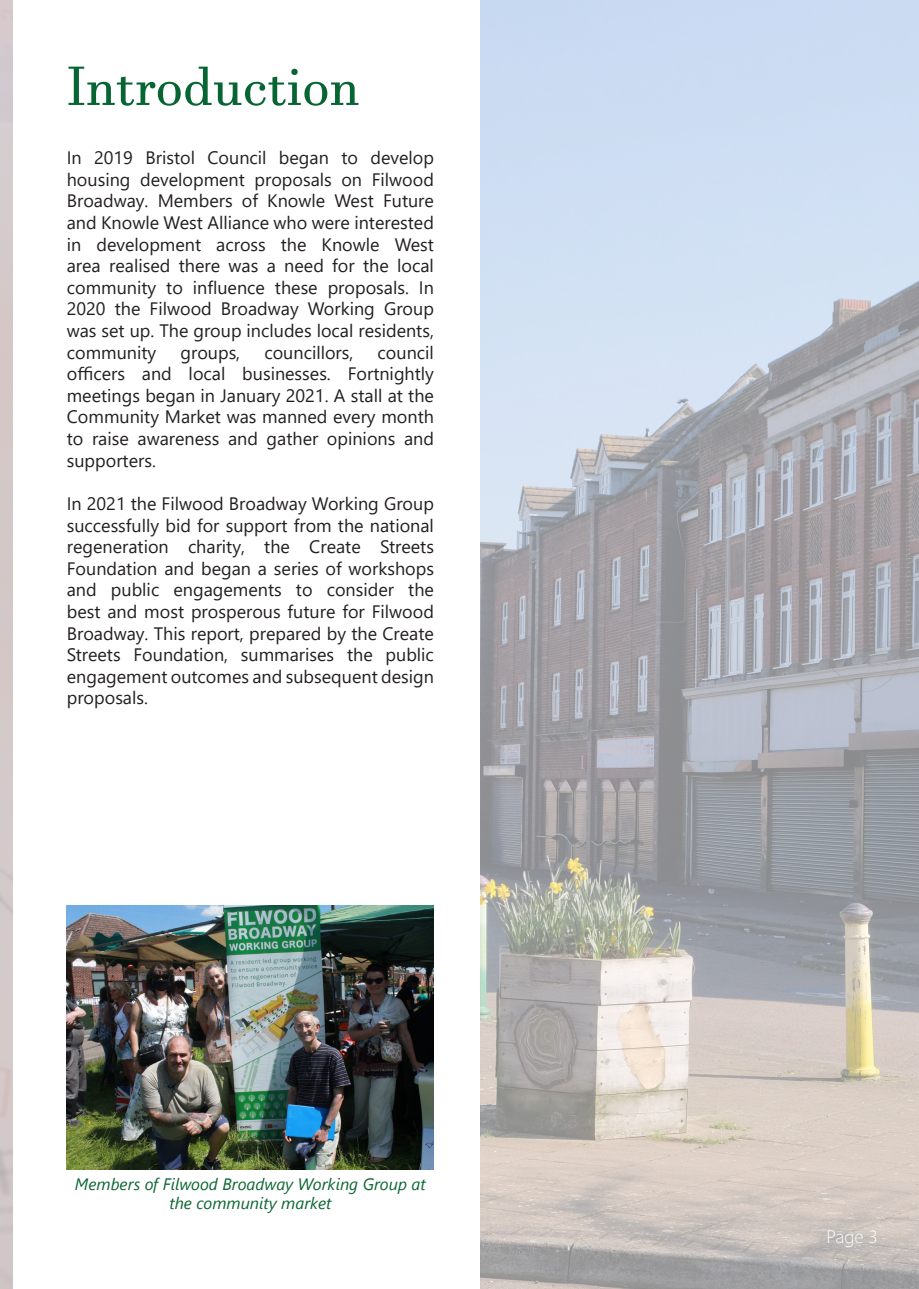
<style>
.page{position:relative;width:919px;height:1289px;background:#fff}
.page>*{position:absolute;margin:0;border:0;box-sizing:border-box;transform-origin:0 0}
.t1{font:54px "Javanese Text";color:#076534}
.t2{font:18px/21.6px "Segoe UI";color:#231f20;text-align:justify}
.t3{font:300 18px "Segoe UI";color:#fff}
.t4{font:italic 16.5px/19.8px "Segoe UI";color:#0d6635;text-align:center}
</style>
<div class="page">
<img style="left:480px;top:0;width:438px;height:1288px">
<img style="left:67px;top:905px;width:367px;height:264px">
<p class="t1" style="left:67px;top:55px;width:294px">Introduction</p>
<p class="t2" style="left:67px;top:145px;width:368px">In 2019 Bristol Council began to develop housing development proposals on Filwood Broadway. Members of Knowle West Future and Knowle West Alliance who were interested in development across the Knowle West area realised there was a need for the local community to influence these proposals. In 2020 the Filwood Broadway Working Group was set up. The group includes local residents, community</p>
<p class="t2" style="left:67px;top:340px;width:368px;text-indent:311px">council officers and local businesses. Fortnightly meetings began in January 2021. A stall at the Community Market was manned every month to raise awareness and gather opinions and supporters.</p>
<p class="t2" style="left:67px;top:491px;width:368px">In 2021 the Filwood Broadway Working Group successfully bid for support from the national regeneration charity, the Create Streets Foundation and began a series of workshops and public engagements to consider the best and most prosperous future for Filwood Broadway. This report, prepared by the Create Streets Foundation, summarises the public engagement outcomes and subsequent design proposals.</p>
<p class="t2" style="left:180px;top:340px;width:61px">groups,</p>
<p class="t2" style="left:264px;top:340px;width:90px">councillors,</p>
<p class="t4" style="left:75px;top:1171px;width:352px">Members of Filwood Broadway Working Group at the community market</p>
<p class="t3" style="left:826px;top:1219px;width:53px">Page 3</p>
</div>
